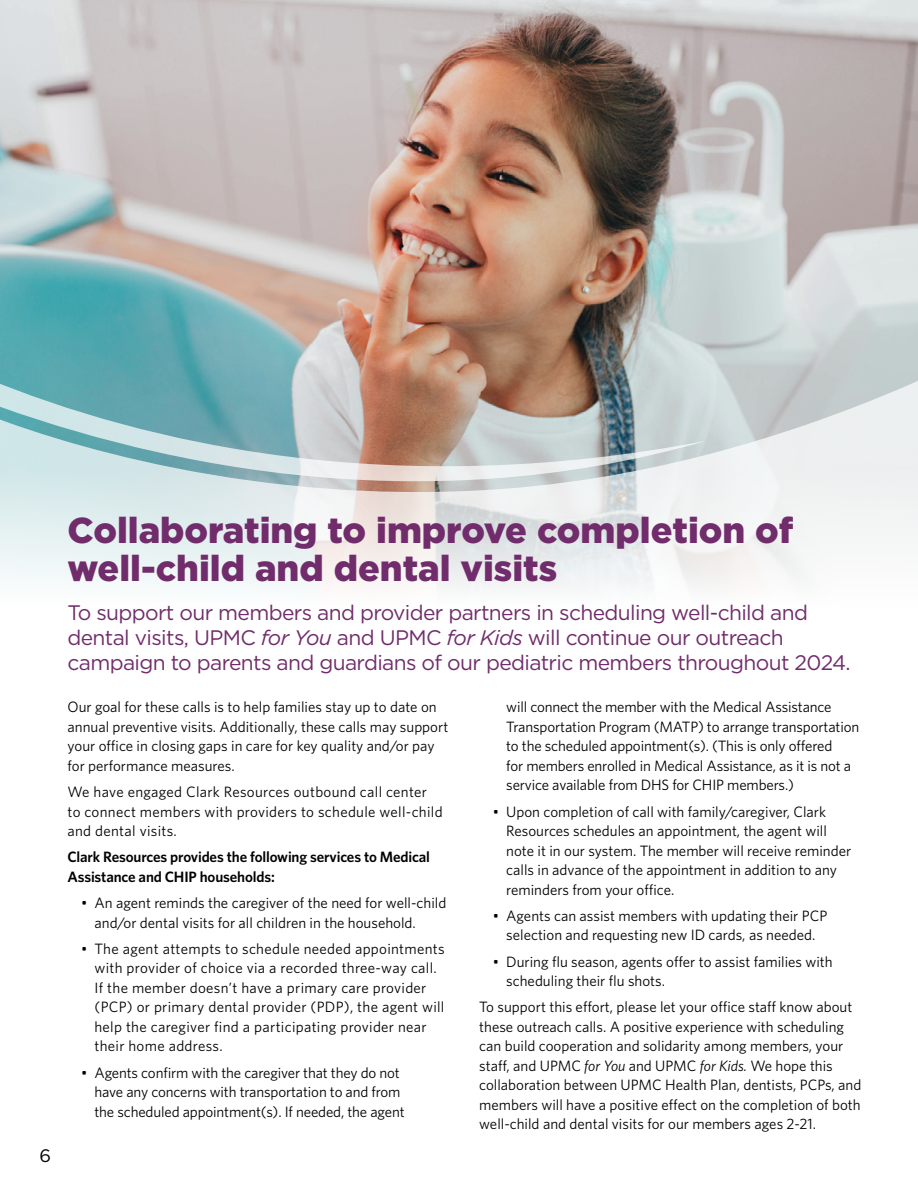
<style>
.page{position:relative;width:918px;height:1188px;background:#fff}
.page>*{position:absolute;margin:0;border:0;box-sizing:border-box;transform-origin:0 0}
.NEW_Headers{font:900 36px/38.1px "Gotham";color:#712c6b}
.Subhead_Purple{font:21px/25.2px "Gotham";letter-spacing:-.03em;color:#712c6b}
.t1{font:18px "Gotham";color:#000}
.NEW_Body_Text{font:15px/19.5px "Whitney";color:#000}
.NEW_Body_Text-2{font:15px/19.5px "Whitney";letter-spacing:.02em;color:#000}
.NEW_Body_Text-3{font:600 15px/19.5px "Whitney";letter-spacing:-.01em;color:#000}
.s1{font-style:italic}
</style>
<div class="page">
<img style="left:0;top:0;width:918px;height:378px">
<svg style="left:0;top:378px;width:918px;height:210px"></svg>
<p class="t1" style="left:40px;top:1144px;width:13px">6</p>
<h2 class="NEW_Headers" style="left:68px;top:510px;width:727px">Collaborating to improve completion of well-child and dental visits</h2>
<p class="Subhead_Purple" style="left:68px;top:600px;width:785px">To support our members and provider partners in scheduling well-child and dental visits, UPMC <span class="s1">for You</span> and UPMC <span class="s1">for Kids</span> will continue our outreach campaign to parents and guardians of our pediatric members throughout 2024.</p>
<p class="NEW_Body_Text" style="left:68px;top:697px;width:382px">Our goal for these calls is to help families stay up to date on annual preventive visits. Additionally, these calls may support your office in closing gaps in care for key quality and/or pay for performance measures.</p>
<p class="NEW_Body_Text-2" style="left:68px;top:782px;width:377px">We have engaged Clark Resources outbound call center to connect members with providers to schedule well-child and dental visits.</p>
<p class="NEW_Body_Text-3" style="left:68px;top:847px;width:364px">Clark Resources provides the following services to Medical<br>Assistance and CHIP households:</p>
<p class="NEW_Body_Text" style="left:94px;top:893px;width:353px;text-indent:-14px">• An agent reminds the caregiver of the need for well-child and/or dental visits for all children in the household.</p>
<p class="NEW_Body_Text-2" style="left:94px;top:938px;width:352px;text-indent:-14px">• The agent attempts to schedule needed appointments with provider of choice via a recorded three-way call.<br>If the member doesn’t have a primary care provider (PCP) or primary dental provider (PDP), the agent will help the caregiver find a participating provider near their home address.</p>
<p class="NEW_Body_Text" style="left:94px;top:1062px;width:312px;text-indent:-14px">• Agents confirm with the caregiver that they do not have any concerns with transportation to and from the scheduled appointment(s). If needed, the agent</p>
<p class="NEW_Body_Text" style="left:506px;top:697px;width:355px">will connect the member with the Medical Assistance Transportation Program (MATP) to arrange transportation to the scheduled appointment(s). (This is only offered<br>for members enrolled in Medical Assistance, as it is not a service available from DHS for CHIP members.)</p>
<p class="NEW_Body_Text" style="left:506px;top:801px;width:347px;text-indent:-14px">• Upon completion of call with family/caregiver, Clark Resources schedules an appointment, the agent will note it in our system. The member will receive reminder calls in advance of the appointment in addition to any reminders from your office.</p>
<p class="NEW_Body_Text" style="left:493px;top:905px;width:336px;text-align:center">• Agents can assist members with updating their PCP selection and requesting new ID cards, as needed.</p>
<p class="NEW_Body_Text" style="left:506px;top:951px;width:328px;text-indent:-14px">• During flu season, agents offer to assist families with scheduling their flu shots.</p>
<p class="NEW_Body_Text" style="left:479px;top:997px;width:384px">To support this effort, please let your office staff know about these outreach calls. A positive experience with scheduling can build cooperation and solidarity among members, your staff, and UPMC <span class="s1">for You</span> and UPMC <span class="s1">for Kids.</span> We hope this collaboration between UPMC Health Plan, dentists, PCPs, and members will have a positive effect on the completion of both well-child and dental visits for our members ages 2-21.</p>
</div>
